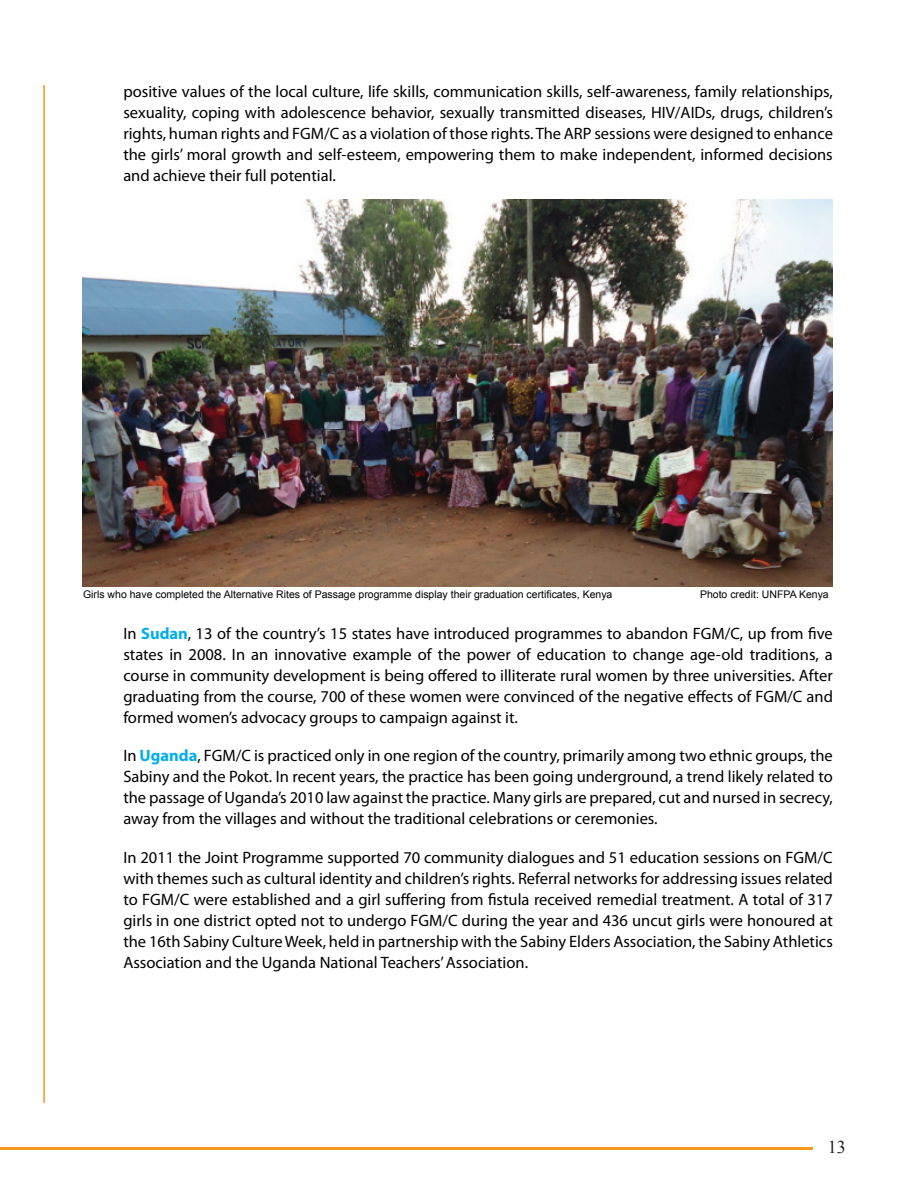
<style>
.page{position:relative;width:918px;height:1188px;background:#fff}
.page>*{position:absolute;margin:0;border:0;box-sizing:border-box;transform-origin:0 0}
.t1{font:18px "Times New Roman";color:#231f20}
.t2{font:16.5px/21px "Myriad Pro";color:#000;text-align:justify}
.t3{font:10.5px "Arial";color:#000}
.s1{font-weight:700;color:#00aeef}
</style>
<div class="page">
<hr style="left:0;top:1147px;width:813px;height:2px;background:#f79820">
<hr style="left:43px;top:85px;width:2px;height:1018px;background:#f79820">
<img style="left:82px;top:200px;width:751px;height:386px">
<p class="t2" style="left:123px;top:81px;width:711px">positive values of the local culture, life skills, communication skills, self-awareness, family relationships, sexuality, coping with adolescence behavior, sexually transmitted diseases, HIV/AIDs, drugs, children’s rights, human rights and FGM/C as a violation of those rights. The ARP sessions were designed to enhance the girls’ moral growth and self-esteem, empowering them to make independent, informed decisions and achieve their full potential.</p>
<p class="t3" style="left:83px;top:588px;width:531px">Girls who have completed the Alternative Rites of Passage programme display their graduation certificates, Kenya</p>
<p class="t3" style="left:700px;top:588px;width:130px">Photo credit: UNFPA Kenya</p>
<p class="t2" style="left:123px;top:623px;width:711px">In <span class="s1">Sudan</span>, 13 of the country’s 15 states have introduced programmes to abandon FGM/C, up from five states in 2008. In an innovative example of the power of education to change age-old traditions, a course in community development is being offered to illiterate rural women by three universities. After graduating from the course, 700 of these women were convinced of the negative effects of FGM/C and formed women’s advocacy groups to campaign against it.</p>
<p class="t2" style="left:123px;top:745px;width:711px">In <span class="s1">Uganda</span>, FGM/C is practiced only in one region of the country, primarily among two ethnic groups, the Sabiny and the Pokot. In recent years, the practice has been going underground, a trend likely related to the passage of Uganda’s 2010 law against the practice. Many girls are prepared, cut and nursed in secrecy, away from the villages and without the traditional celebrations or ceremonies.</p>
<p class="t2" style="left:123px;top:846px;width:711px">In 2011 the Joint Programme supported 70 community dialogues and 51 education sessions on FGM/C with themes such as cultural identity and children’s rights. Referral networks for addressing issues related to FGM/C were established and a girl suffering from fistula received remedial treatment. A total of 317 girls in one district opted not to undergo FGM/C during the year and 436 uncut girls were honoured at the 16th Sabiny Culture Week, held in partnership with the Sabiny Elders Association, the Sabiny Athletics Association and the Uganda National Teachers’ Association.</p>
<p class="t1" style="left:828px;top:1135px;width:19px">13</p>
</div>
